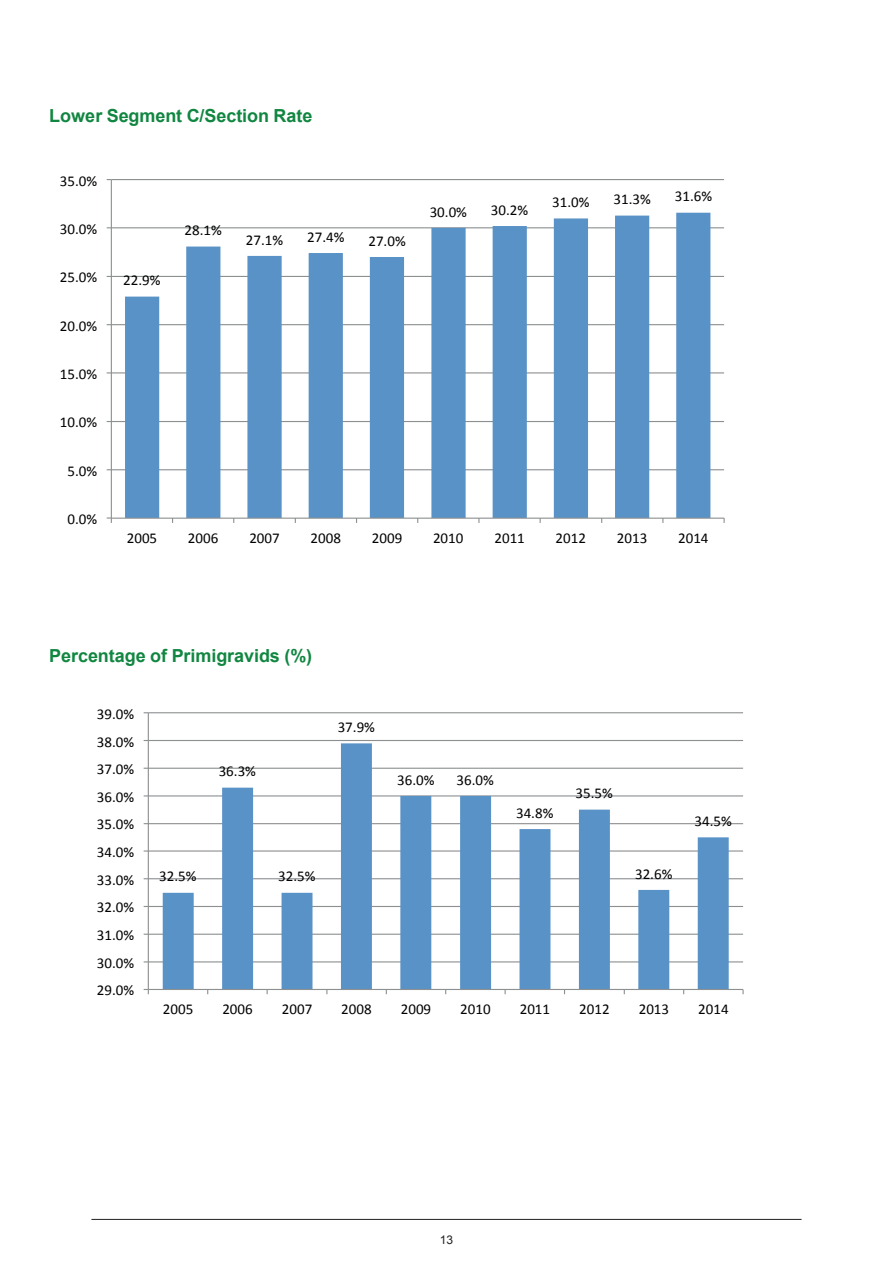
<style>
.page{position:relative;width:893px;height:1263px;background:#fff}
.page>*{position:absolute;margin:0;border:0;box-sizing:border-box;transform-origin:0 0}
.t1{font:700 18px "Arial";letter-spacing:-.005em;color:#118641}
.t2{font:15px "Calibri";color:#000001}
.t3{font:12px "Arial";color:#231f20}
</style>
<div class="page">
<hr style="left:91px;top:1219px;width:710px;height:1px;background:#231f20">
<hr style="left:111px;top:469px;width:613px;height:1px;background:#8d9091">
<hr style="left:111px;top:421px;width:613px;height:1px;background:#8d9091">
<hr style="left:111px;top:372px;width:613px;height:1px;background:#8d9091">
<hr style="left:111px;top:324px;width:613px;height:1px;background:#8d9091">
<hr style="left:111px;top:276px;width:613px;height:1px;background:#8d9091">
<hr style="left:111px;top:227px;width:613px;height:1px;background:#8d9091">
<hr style="left:111px;top:179px;width:613px;height:1px;background:#8d9091">
<svg style="left:125px;top:213px;width:585px;height:305px;fill:#5992c6"></svg>
<hr style="left:111px;top:180px;width:1px;height:338px;background:#8d9091">
<hr style="left:111px;top:518px;width:613px;height:1px;background:#8d9091">
<svg style="left:107px;top:517px;width:5px;height:6px"></svg>
<hr style="left:148px;top:961px;width:595px;height:1px;background:#8d9091">
<hr style="left:148px;top:934px;width:595px;height:1px;background:#8d9091">
<hr style="left:148px;top:906px;width:595px;height:1px;background:#8d9091">
<hr style="left:148px;top:878px;width:595px;height:1px;background:#8d9091">
<hr style="left:148px;top:850px;width:595px;height:1px;background:#8d9091">
<hr style="left:148px;top:823px;width:595px;height:1px;background:#8d9091">
<hr style="left:148px;top:795px;width:595px;height:1px;background:#8d9091">
<hr style="left:148px;top:768px;width:595px;height:1px;background:#8d9091">
<hr style="left:148px;top:740px;width:595px;height:1px;background:#8d9091">
<hr style="left:148px;top:712px;width:595px;height:1px;background:#8d9091">
<svg style="left:163px;top:743px;width:566px;height:246px"></svg>
<hr style="left:148px;top:713px;width:1px;height:276px;background:#8d9091">
<hr style="left:148px;top:989px;width:595px;height:1px;background:#8d9091">
<svg style="left:144px;top:989px;width:5px;height:5px"></svg>
<p class="t1" style="left:49px;top:103px;width:265px">Lower Segment C/Section Rate</p>
<p class="t2" style="left:60px;top:171px;width:39px">35.0%</p>
<p class="t2" style="left:60px;top:219px;width:39px">30.0%</p>
<p class="t2" style="left:60px;top:268px;width:39px">25.0%</p>
<p class="t2" style="left:60px;top:316px;width:39px">20.0%</p>
<p class="t2" style="left:60px;top:365px;width:39px">15.0%</p>
<p class="t2" style="left:60px;top:413px;width:39px">10.0%</p>
<p class="t2" style="left:67px;top:461px;width:31px">5.0%</p>
<p class="t2" style="left:67px;top:510px;width:31px">0.0%</p>
<p class="t2" style="left:123px;top:271px;width:39px">22.9%</p>
<p class="t2" style="left:185px;top:221px;width:39px">28.1%</p>
<p class="t2" style="left:246px;top:230px;width:39px">27.1%</p>
<p class="t2" style="left:307px;top:227px;width:39px">27.4%</p>
<p class="t2" style="left:368px;top:231px;width:39px">27.0%</p>
<p class="t2" style="left:430px;top:202px;width:39px">30.0%</p>
<p class="t2" style="left:491px;top:200px;width:39px">30.2%</p>
<p class="t2" style="left:552px;top:193px;width:39px">31.0%</p>
<p class="t2" style="left:613px;top:190px;width:39px">31.3%</p>
<p class="t2" style="left:675px;top:187px;width:39px">31.6%</p>
<p class="t2" style="left:127px;top:528px;width:32px">2005</p>
<p class="t2" style="left:188px;top:528px;width:32px">2006</p>
<p class="t2" style="left:249px;top:528px;width:32px">2007</p>
<p class="t2" style="left:311px;top:528px;width:32px">2008</p>
<p class="t2" style="left:372px;top:528px;width:32px">2009</p>
<p class="t2" style="left:433px;top:528px;width:32px">2010</p>
<p class="t2" style="left:494px;top:528px;width:32px">2011</p>
<p class="t2" style="left:556px;top:528px;width:32px">2012</p>
<p class="t2" style="left:617px;top:528px;width:32px">2013</p>
<p class="t2" style="left:678px;top:528px;width:32px">2014</p>
<p class="t1" style="left:49px;top:643px;width:264px">Percentage of Primigravids (%)</p>
<p class="t2" style="left:97px;top:704px;width:39px">39.0%</p>
<p class="t2" style="left:97px;top:732px;width:39px">38.0%</p>
<p class="t2" style="left:97px;top:760px;width:39px">37.0%</p>
<p class="t2" style="left:97px;top:787px;width:39px">36.0%</p>
<p class="t2" style="left:97px;top:815px;width:39px">35.0%</p>
<p class="t2" style="left:97px;top:843px;width:39px">34.0%</p>
<p class="t2" style="left:97px;top:870px;width:39px">33.0%</p>
<p class="t2" style="left:97px;top:898px;width:39px">32.0%</p>
<p class="t2" style="left:97px;top:926px;width:39px">31.0%</p>
<p class="t2" style="left:97px;top:953px;width:39px">30.0%</p>
<p class="t2" style="left:97px;top:981px;width:39px">29.0%</p>
<p class="t2" style="left:219px;top:762px;width:39px">36.3%</p>
<p class="t2" style="left:338px;top:717px;width:39px">37.9%</p>
<p class="t2" style="left:397px;top:770px;width:39px">36.0%</p>
<p class="t2" style="left:457px;top:770px;width:39px">36.0%</p>
<p class="t2" style="left:159px;top:867px;width:39px">32.5%</p>
<p class="t2" style="left:278px;top:867px;width:39px">32.5%</p>
<p class="t2" style="left:516px;top:803px;width:39px">34.8%</p>
<p class="t2" style="left:576px;top:784px;width:39px">35.5%</p>
<p class="t2" style="left:635px;top:864px;width:39px">32.6%</p>
<p class="t2" style="left:694px;top:812px;width:39px">34.5%</p>
<p class="t2" style="left:163px;top:999px;width:32px">2005</p>
<p class="t2" style="left:222px;top:999px;width:32px">2006</p>
<p class="t2" style="left:282px;top:999px;width:32px">2007</p>
<p class="t2" style="left:341px;top:999px;width:32px">2008</p>
<p class="t2" style="left:401px;top:999px;width:32px">2009</p>
<p class="t2" style="left:460px;top:999px;width:32px">2010</p>
<p class="t2" style="left:520px;top:999px;width:32px">2011</p>
<p class="t2" style="left:579px;top:999px;width:32px">2012</p>
<p class="t2" style="left:639px;top:999px;width:32px">2013</p>
<p class="t2" style="left:698px;top:999px;width:32px">2014</p>
<p class="t3" style="left:440px;top:1232px;width:15px">13</p>
</div>
